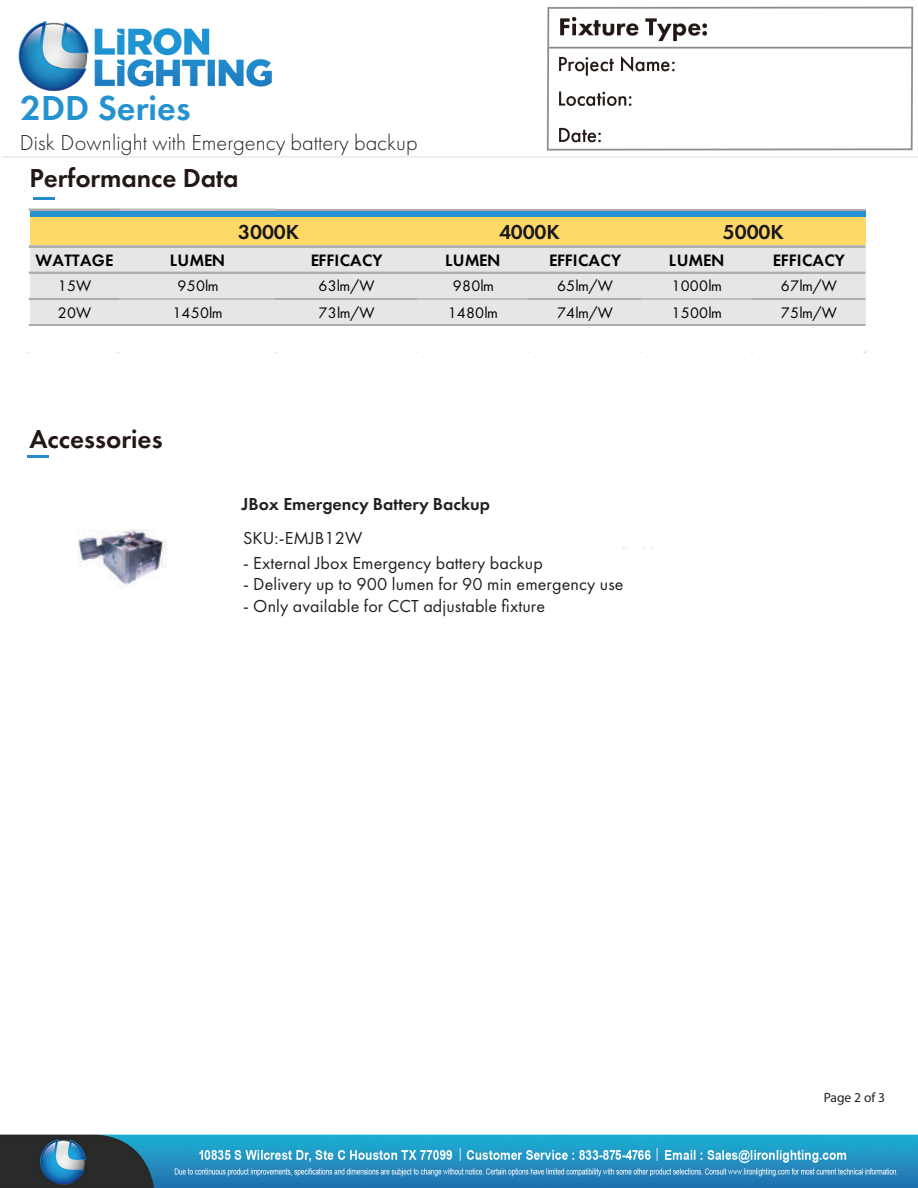
<style>
.page{position:relative;width:918px;height:1188px;background:#fff}
.page>*{position:absolute;margin:0;border:0;box-sizing:border-box;transform-origin:0 0}
.t1{font:600 36px "Futura PT";color:#2592d0}
.t2{font:600 27px "Futura PT";color:#231815}
.t3{font:300 22.5px "Futura PT";color:#231f20}
.t4{font:600 21px "Futura PT";letter-spacing:-.005em;color:#181818}
.t5{font:18px "Futura PT";letter-spacing:.005em;color:#231f20}
.t6{font:600 18px "Futura PT";color:#231f20}
.t7{font:600 17.1px "Futura PT";letter-spacing:.01em;color:#000}
.t8{font:15.75px "Futura PT";letter-spacing:.015em;color:#000}
.t9{font:13.5px "Myriad Pro";color:#231f20}
</style>
<div class="page">
<img style="left:0;top:6px;width:918px;height:1182px">
<div style="left:30px;top:210px;width:835px;height:8px;background:#2692d0"></div>
<div style="left:30px;top:217px;width:835px;height:30px;background:#ffd967"></div>
<div style="left:30px;top:246px;width:835px;height:79px;background:#e7e6e6"></div>
<hr style="left:29px;top:209px;width:91px;height:1px;background:#afabaa">
<hr style="left:120px;top:209px;width:155px;height:1px;background:#bfbfbf">
<hr style="left:29px;top:246px;width:836px;height:1px;background:#afabaa">
<hr style="left:29px;top:272px;width:836px;height:1px;background:#afabaa">
<hr style="left:29px;top:298px;width:91px;height:2px;background:#afabaa">
<hr style="left:120px;top:298px;width:155px;height:2px;background:#bfbfbf">
<hr style="left:275px;top:298px;width:142px;height:2px;background:#afabaa">
<hr style="left:417px;top:298px;width:111px;height:2px;background:#bfbfbf">
<hr style="left:528px;top:298px;width:113px;height:2px;background:#afabaa">
<hr style="left:641px;top:298px;width:111px;height:2px;background:#bfbfbf">
<hr style="left:752px;top:298px;width:113px;height:2px;background:#afabaa">
<hr style="left:29px;top:325px;width:836px;height:1px;background:#afabaa">
<hr style="left:275px;top:209px;width:590px;height:1px;background:#afabaa">
<hr style="left:33px;top:197px;width:22px;height:2px;background:#258dcd">
<img style="left:68px;top:501px;width:108px;height:107px">
<hr style="left:27px;top:456px;width:22px;height:2px;background:#268ccc">
<h1 class="t1" style="left:21px;top:85px;width:171px">2DD Series</h1>
<p class="t3" style="left:20px;top:130px;width:399px">Disk Downlight with Emergency battery backup</p>
<h2 class="t2" style="left:29px;top:162px;width:211px">Performance Data</h2>
<p class="t4" style="left:238px;top:219px;width:62px">3000K</p>
<p class="t4" style="left:499px;top:219px;width:62px">4000K</p>
<p class="t4" style="left:723px;top:219px;width:62px">5000K</p>
<p class="t7" style="left:35px;top:249px;width:80px">WATTAGE</p>
<p class="t7" style="left:170px;top:249px;width:57px">LUMEN</p>
<p class="t7" style="left:311px;top:249px;width:74px">EFFICACY</p>
<p class="t7" style="left:445px;top:249px;width:57px">LUMEN</p>
<p class="t7" style="left:549px;top:249px;width:74px">EFFICACY</p>
<p class="t7" style="left:669px;top:249px;width:57px">LUMEN</p>
<p class="t7" style="left:773px;top:249px;width:74px">EFFICACY</p>
<p class="t8" style="left:58px;top:277px;width:35px">15W</p>
<p class="t8" style="left:178px;top:277px;width:43px">950lm</p>
<p class="t8" style="left:319px;top:277px;width:57px">63lm/W</p>
<p class="t8" style="left:453px;top:277px;width:43px">980lm</p>
<p class="t8" style="left:557px;top:277px;width:57px">65lm/W</p>
<p class="t8" style="left:672px;top:277px;width:52px">1000lm</p>
<p class="t8" style="left:781px;top:277px;width:58px">67lm/W</p>
<p class="t8" style="left:58px;top:303px;width:35px">20W</p>
<p class="t8" style="left:172px;top:303px;width:52px">1450lm</p>
<p class="t8" style="left:319px;top:303px;width:57px">73lm/W</p>
<p class="t8" style="left:448px;top:303px;width:52px">1480lm</p>
<p class="t8" style="left:557px;top:303px;width:58px">74lm/W</p>
<p class="t8" style="left:672px;top:303px;width:52px">1500lm</p>
<p class="t8" style="left:781px;top:303px;width:58px">75lm/W</p>
<h2 class="t2" style="left:29px;top:422px;width:135px">Accessories</h2>
<p class="t6" style="left:241px;top:493px;width:250px">JBox Emergency Battery Backup</p>
<p class="t5" style="left:243px;top:527px;width:121px">SKU:-EMJB12W</p>
<p class="t5" style="left:243px;top:552px;width:301px">- External Jbox Emergency battery backup</p>
<p class="t5" style="left:243px;top:574px;width:382px">- Delivery up to 900 lumen for 90 min emergency use</p>
<p class="t5" style="left:243px;top:596px;width:303px">- Only available for CCT adjustable fixture</p>
<p class="t9" style="left:824px;top:1089px;width:63px">Page 2 of 3</p>
</div>
